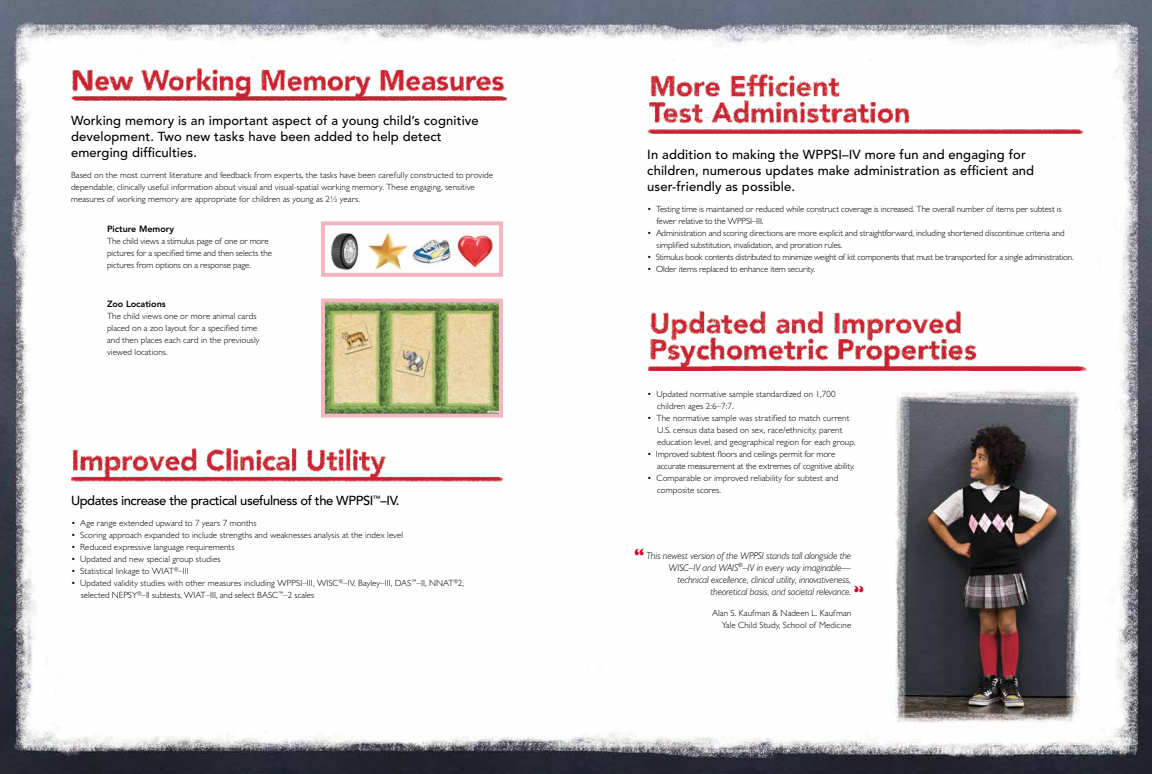
<style>
.page{position:relative;width:1152px;height:774px;background:#fff}
.page>*{position:absolute;margin:0;border:0;box-sizing:border-box;transform-origin:0 0}
.t1{font:800 18px "Gill Sans MT Std";color:#cf0a2c}
.t2{font:500 13px/16px "Avenir LT Std";letter-spacing:.01em;color:#000}
.t3{font:500 13px "Avenir LT Std";letter-spacing:-.03em;color:#000}
.t4{font:italic 10px/12px "Gill Sans MT Std";letter-spacing:-.01em;color:#000;text-align:right}
.t5{font:300 9px/12px "Gill Sans MT Std";letter-spacing:.01em;color:#000}
.t6{font:300 9px/12px "Gill Sans MT Std";letter-spacing:-.01em;color:#000}
.t7{font:300 9px "Gill Sans MT Std";letter-spacing:-.02em;color:#000}
.t8{font:800 9px "Avenir LT Std";color:#000}
</style>
<div class="page">
<img style="left:0;top:0;width:1152px;height:774px">
<img style="left:880px;top:371px;width:218px;height:365px">
<img style="left:71px;top:67px;width:447px;height:40px">
<img style="left:71px;top:447px;width:447px;height:40px">
<img style="left:648px;top:73px;width:447px;height:61px">
<img style="left:648px;top:310px;width:447px;height:61px">
<img style="left:326px;top:226px;width:172px;height:46px">
<div style="left:321px;top:221px;width:182px;height:56px;border:4px solid #f1b6c0"></div>
<img style="left:326px;top:304px;width:172px;height:109px">
<div style="left:321px;top:299px;width:182px;height:119px;border:4px solid #f1b6c0"></div>
<svg style="left:854px;top:586px;width:9px;height:6px"></svg>
<h2 class="t2" style="left:71px;top:113px;width:409px">Working memory is an important aspect of a young child’s cognitive development. Two new tasks have been added to help detect emerging difficulties.</h2>
<p class="t5" style="left:71px;top:169px;width:424px">Based on the most current literature and feedback from experts, the tasks have been carefully constructed to provide dependable, clinically useful information about visual and visual-spatial working memory. These engaging, sensitive measures of working memory are appropriate for children as young as 2½ years.</p>
<p class="t8" style="left:107px;top:224px;width:69px">Picture Memory</p>
<p class="t6" style="left:107px;top:235px;width:167px">The child views a stimulus page of one or more pictures for a specified time and then selects the pictures from options on a response page.</p>
<p class="t8" style="left:107px;top:299px;width:60px">Zoo Locations</p>
<p class="t5" style="left:107px;top:310px;width:154px">The child views one or more animal cards placed on a zoo layout for a specified time and then places each card in the previously viewed locations.</p>
<h2 class="t3" style="left:71px;top:493px;width:330px">Updates increase the practical usefulness of the WPPSI<sup>™</sup>–IV.</h2>
<p class="t5" style="left:71px;top:517px;width:187px">• Age range extended upward to 7 years 7 months</p>
<p class="t5" style="left:71px;top:529px;width:334px">• Scoring approach expanded to include strengths and weaknesses analysis at the index level</p>
<p class="t5" style="left:71px;top:541px;width:165px">• Reduced expressive language requirements</p>
<p class="t5" style="left:71px;top:553px;width:151px">• Updated and new special group studies</p>
<p class="t5" style="left:71px;top:565px;width:119px">• Statistical linkage to WIAT<sup>®</sup>–III</p>
<p class="t5" style="left:81px;top:577px;width:385px;text-indent:-10px">• Updated validity studies with other measures including WPPSI–III, WISC<sup>®</sup>–IV, Bayley–III, DAS<sup>™</sup>–II, NNAT<sup>®</sup>2, selected NEPSY<sup>®</sup>–II subtests, WIAT–III, and select BASC<sup>™</sup>–2 scales</p>
<h2 class="t2" style="left:647px;top:147px;width:388px">In addition to making the WPPSI–IV more fun and engaging for children, numerous updates make administration as efficient and user-friendly as possible.</h2>
<p class="t6" style="left:657px;top:203px;width:407px;text-indent:-9px">• Testing time is maintained or reduced while construct coverage is increased. The overall number of items per subtest is fewer relative to the WPPSI–III.</p>
<p class="t6" style="left:657px;top:227px;width:409px;text-indent:-9px">• Administration and scoring directions are more explicit and straightforward, including shortened discontinue criteria and simplified substitution, invalidation, and proration rules.</p>
<p class="t7" style="left:647px;top:252px;width:428px">• Stimulus book contents distributed to minimize weight of kit components that must be transported for a single administration.</p>
<p class="t6" style="left:647px;top:263px;width:169px">• Older items replaced to enhance item security.</p>
<p class="t5" style="left:657px;top:388px;width:180px;text-indent:-10px">• Updated normative sample standardized on 1,700 children ages 2:6–7:7.</p>
<p class="t5" style="left:657px;top:412px;width:200px;text-indent:-10px">• The normative sample was stratified to match current<br>U.S. census data based on sex, race/ethnicity, parent education level, and geographical region for each group.</p>
<p class="t6" style="left:657px;top:448px;width:199px;text-indent:-10px">• Improved subtest floors and ceilings permit for more accurate measurement at the extremes of cognitive ability.</p>
<p class="t5" style="left:657px;top:472px;width:183px;text-indent:-10px">• Comparable or improved reliability for subtest and composite scores.</p>
<h1 class="t1" style="left:634px;top:545px;width:12px">“</h1>
<p class="t4" style="left:646px;top:549px;width:206px">This newest version of the WPPSI stands tall alongside the WISC–IV and WAIS<sup>®</sup>–IV in every way imaginable— technical excellence, clinical utility, innovativeness, theoretical basis, and societal relevance.</p>
<p class="t5" style="left:712px;top:607px;width:141px;text-align:right">Alan S. Kaufman &amp; Nadeen L. Kaufman<br>Yale Child Study, School of Medicine</p>
</div>
